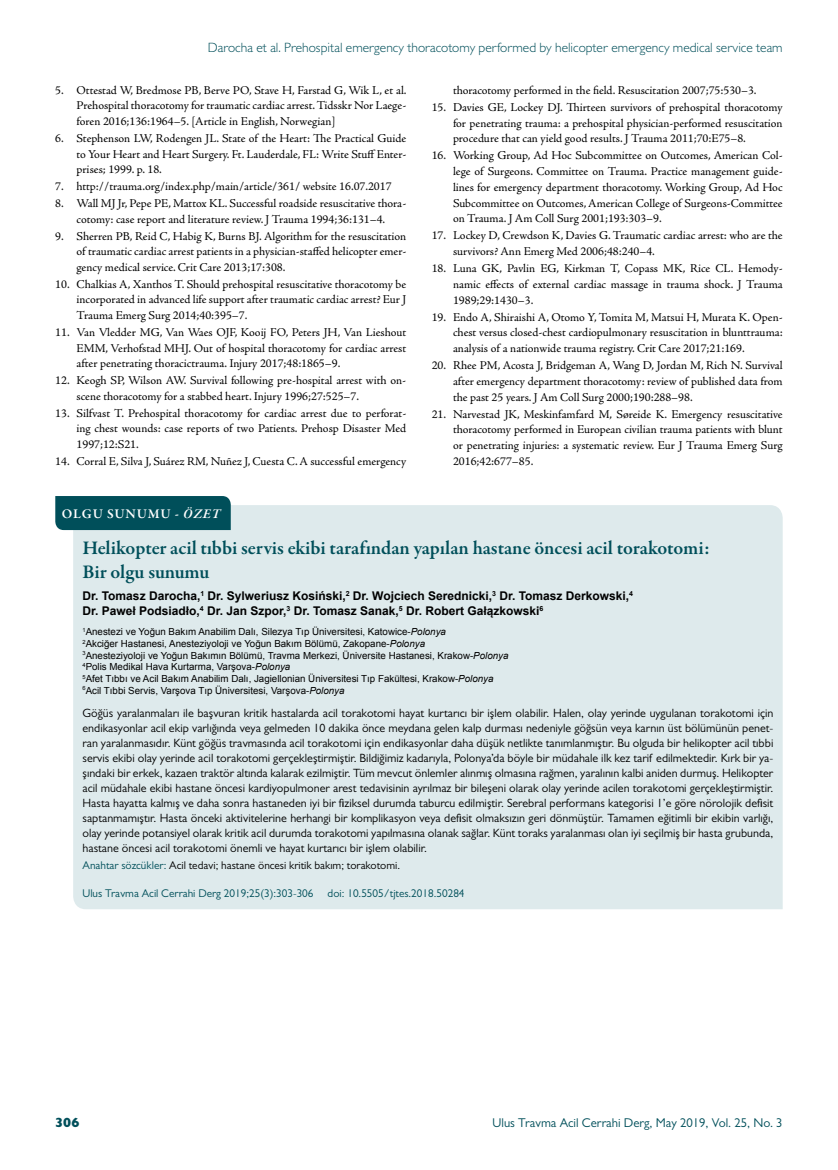
<style>
.page{position:relative;width:838px;height:1170px;background:#fff}
.page>*{position:absolute;margin:0;border:0;box-sizing:border-box;transform-origin:0 0}
.t1{font:600 19.5px/23.4px "Garamond Premr Pro";color:#004f5a}
.t2{font:300 13.5px "Gill Sans MT Pro";color:#004f5a}
.t3{font:600 13.5px "Garamond Premr Pro";letter-spacing:.055em;color:#fff}
.t4{font:800 13.5px "Gill Sans MT Pro";color:#004f5a}
.t5{font:12.75px "Gill Sans MT Pro";color:#004f5a}
.t6{font:12px/15.8px "Adobe Jenson Pro";letter-spacing:-.005em;color:#000;text-align:justify}
.t7{font:12px/15px "Gill Sans MT Pro";color:#000;text-align:justify}
.t8{font:700 12px/14.4px "Arial";color:#000}
.t9{font:11.25px "Gill Sans MT Pro";color:#004f5a}
.t10{font:11.25px "Gill Sans MT Pro";color:#000}
.t11{font:9.75px/11.7px "Arial";color:#000}
.s1{font-style:italic}
.s2{color:#004f5a}
</style>
<div class="page">
<div style="left:73px;top:505px;width:709px;height:404px;background:#deeaec"></div>
<div style="left:55px;top:496px;width:176px;height:34px;background:#004f5a"></div>
<p class="t2" style="left:208px;top:39px;width:576px">Darocha et al. Prehospital emergency thoracotomy performed by helicopter emergency medical service team</p>
<p class="t6" style="left:77px;top:82px;width:331px;text-indent:-21px">5. Ottestad W, Bredmose PB, Berve PO, Stave H, Farstad G, Wik L, et al.<br>Prehospital thoracotomy for traumatic cardiac arrest. Tidsskr Nor Laege&shy;foren 2016;136:1964–5. [Article in English, Norwegian]</p>
<p class="t6" style="left:77px;top:131px;width:331px;text-indent:-21px">6. Stephenson LW, Rodengen JL. State of the Heart: The Practical Guide to Your Heart and Heart Surgery. Ft. Lauderdale, FL: Write Stuff Enter&shy;prises; 1999. p. 18.</p>
<p class="t6" style="left:55px;top:179px;width:338px">7. http://trauma.org/index.php/main/article/361/ website 16.07.2017</p>
<p class="t6" style="left:55px;top:196px;width:352px;text-align:center">8. Wall MJ Jr, Pepe PE, Mattox KL. Successful roadside resuscitative thora&shy;cotomy: case report and literature review. J Trauma 1994;36:131–4.</p>
<p class="t6" style="left:77px;top:228px;width:331px;text-indent:-21px">9. Sherren PB, Reid C, Habig K, Burns BJ. Algorithm for the resuscitation of traumatic cardiac arrest patients in a physician-staffed helicopter emer&shy;gency medical service. Crit Care 2013;17:308.</p>
<p class="t6" style="left:77px;top:276px;width:331px;text-indent:-21px">10. Chalkias A, Xanthos T. Should prehospital resuscitative thoracotomy be incorporated in advanced life support after traumatic cardiac arrest? Eur J Trauma Emerg Surg 2014;40:395–7.</p>
<p class="t6" style="left:77px;top:325px;width:331px;text-indent:-21px">11. Van Vledder MG, Van Waes OJF, Kooij FO, Peters JH, Van Lieshout EMM, Verhofstad MHJ. Out of hospital thoracotomy for cardiac arrest after penetrating thoracictrauma. Injury 2017;48:1865–9.</p>
<p class="t6" style="left:77px;top:373px;width:331px;text-indent:-21px">12. Keogh SP, Wilson AW. Survival following pre-hospital arrest with on&shy;scene thoracotomy for a stabbed heart. Injury 1996;27:525–7.</p>
<p class="t6" style="left:77px;top:405px;width:331px;text-indent:-21px">13. Silfvast T. Prehospital thoracotomy for cardiac arrest due to perforat&shy;ing chest wounds: case reports of two Patients. Prehosp Disaster Med 1997;12:S21.</p>
<p class="t6" style="left:55px;top:453px;width:352px">14. Corral E, Silva J, Suárez RM, Nuñez J, Cuesta C. A successful emergency</p>
<p class="t6" style="left:453px;top:82px;width:305px">thoracotomy performed in the field. Resuscitation 2007;75:530–3.</p>
<p class="t6" style="left:453px;top:99px;width:331px;text-indent:-21px">15. Davies GE, Lockey DJ. Thirteen survivors of prehospital thoracotomy for penetrating trauma: a prehospital physician-performed resuscitation procedure that can yield good results. J Trauma 2011;70:E75–8.</p>
<p class="t6" style="left:453px;top:148px;width:331px;text-indent:-21px">16. Working Group, Ad Hoc Subcommittee on Outcomes, American Col&shy;lege of Surgeons. Committee on Trauma. Practice management guide&shy;lines for emergency department thoracotomy. Working Group, Ad Hoc Subcommittee on Outcomes, American College of Surgeons-Committee on Trauma. J Am Coll Surg 2001;193:303–9.</p>
<p class="t6" style="left:453px;top:228px;width:331px;text-indent:-21px">17. Lockey D, Crewdson K, Davies G. Traumatic cardiac arrest: who are the survivors? Ann Emerg Med 2006;48:240–4.</p>
<p class="t6" style="left:453px;top:261px;width:331px;text-indent:-21px">18. Luna GK, Pavlin EG, Kirkman T, Copass MK, Rice CL. Hemody&shy;namic effects of external cardiac massage in trauma shock. J Trauma 1989;29:1430–3.</p>
<p class="t6" style="left:453px;top:309px;width:331px;text-indent:-21px">19. Endo A, Shiraishi A, Otomo Y, Tomita M, Matsui H, Murata K. Open&shy;chest versus closed-chest cardiopulmonary resuscitation in blunttrauma: analysis of a nationwide trauma registry. Crit Care 2017;21:169.</p>
<p class="t6" style="left:453px;top:358px;width:331px;text-indent:-21px">20. Rhee PM, Acosta J, Bridgeman A, Wang D, Jordan M, Rich N. Survival after emergency department thoracotomy: review of published data from the past 25 years. J Am Coll Surg 2000;190:288–98.</p>
<p class="t6" style="left:453px;top:406px;width:331px;text-indent:-21px">21. Narvestad JK, Meskinfamfard M, Søreide K. Emergency resuscitative thoracotomy performed in European civilian trauma patients with blunt or penetrating injuries: a systematic review. Eur J Trauma Emerg Surg 2016;42:677–85.</p>
<p class="t3" style="left:62px;top:505px;width:160px">OLGU SUNUMU - <span class="s1">ÖZET</span></p>
<h1 class="t1" style="left:82px;top:536px;width:629px">Helikopter acil tıbbi servis ekibi tarafından yapılan hastane öncesi acil torakotomi:<br>Bir olgu sunumu</h1>
<p class="t8" style="left:82px;top:589px;width:552px">Dr. Tomasz Darocha,<sup>1</sup> Dr. Sylweriusz Kosiński,<sup>2</sup> Dr. Wojciech Serednicki,<sup>3</sup> Dr. Tomasz Derkowski,<sup>4<br></sup>Dr. Paweł Podsiadło,<sup>4</sup> Dr. Jan Szpor,<sup>3</sup> Dr. Tomasz Sanak,<sup>5</sup> Dr. Robert Gałązkowski<sup>6</sup></p>
<p class="t11" style="left:82px;top:626px;width:427px"><sup>1</sup>Anestezi ve Yoğun Bakım Anabilim Dalı, Silezya Tıp Üniversitesi, Katowice-<span class="s1">Polonya<br></span><sup>2</sup>Akciğer Hastanesi, Anesteziyoloji ve Yoğun Bakım Bölümü, Zakopane-<span class="s1">Polonya<br></span><sup>3</sup>Anesteziyoloji ve Yoğun Bakımın Bölümü, Travma Merkezi, Üniversite Hastanesi, Krakow-<span class="s1">Polonya </span><sup>4</sup>Polis Medikal Hava Kurtarma, Varşova-<span class="s1">Polonya<br></span><sup>5</sup>Afet Tıbbı ve Acil Bakım Anabilim Dalı, Jagiellonian Üniversitesi Tıp Fakültesi, Krakow-<span class="s1">Polonya </span><sup>6</sup>Acil Tıbbi Servis, Varşova Tıp Üniversitesi, Varşova-<span class="s1">Polonya</span></p>
<p class="t7" style="left:82px;top:705px;width:692px">Göğüs yaralanmaları ile başvuran kritik hastalarda acil torakotomi hayat kurtarıcı bir işlem olabilir. Halen, olay yerinde uygulanan torakotomi için endikasyonlar acil ekip varlığında veya gelmeden 10 dakika önce meydana gelen kalp durması nedeniyle göğsün veya karnın üst bölümünün penet&shy;ran yaralanmasıdır. Künt göğüs travmasında acil torakotomi için endikasyonlar daha düşük netlikte tanımlanmıştır. Bu olguda bir helikopter acil tıbbi servis ekibi olay yerinde acil torakotomi gerçekleştirmiştir. Bildiğimiz kadarıyla, Polonya’da böyle bir müdahale ilk kez tarif edilmektedir. Kırk bir ya&shy;şındaki bir erkek, kazaen traktör altında kalarak ezilmiştir. Tüm mevcut önlemler alınmış olmasına rağmen, yaralının kalbi aniden durmuş. Helikopter acil müdahale ekibi hastane öncesi kardiyopulmoner arest tedavisinin ayrılmaz bir bileşeni olarak olay yerinde acilen torakotomi gerçekleştirmiştir.<br>Hasta hayatta kalmış ve daha sonra hastaneden iyi bir fiziksel durumda taburcu edilmiştir. Serebral performans kategorisi 1’e göre nörolojik defisit saptanmamıştır. Hasta önceki aktivitelerine herhangi bir komplikasyon veya defisit olmaksızın geri dönmüştür. Tamamen eğitimli bir ekibin varlığı, olay yerinde potansiyel olarak kritik acil durumda torakotomi yapılmasına olanak sağlar. Künt toraks yaralanması olan iyi seçilmiş bir hasta grubunda, hastane öncesi acil torakotomi önemli ve hayat kurtarıcı bir işlem olabilir.</p>
<p class="t10" style="left:82px;top:858px;width:319px"><span class="s2">Anahtar sözcükler:</span> Acil tedavi; hastane öncesi kritik bakım; torakotomi.</p>
<p class="t9" style="left:82px;top:886px;width:232px">Ulus Travma Acil Cerrahi Derg 2019;25(3):303-306</p>
<p class="t9" style="left:328px;top:886px;width:138px">doi: 10.5505/tjtes.2018.50284</p>
<p class="t4" style="left:55px;top:1114px;width:26px">306</p>
<p class="t5" style="left:492px;top:1115px;width:291px">Ulus Travma Acil Cerrahi Derg, May 2019, Vol. 25, No. 3</p>
</div>
